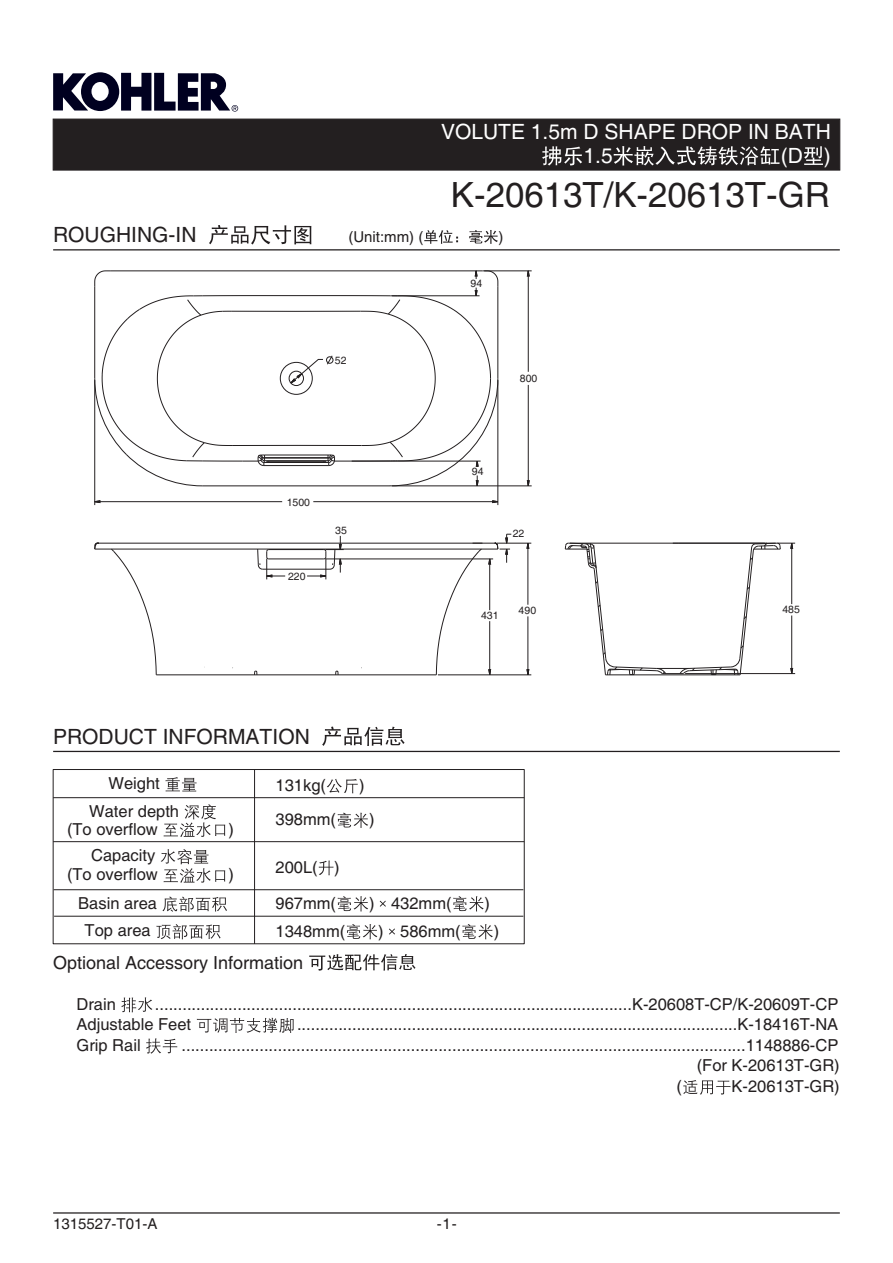
<style>
.page{position:relative;width:893px;height:1263px;background:#fff}
.page>*{position:absolute;margin:0;border:0;box-sizing:border-box;transform-origin:0 0}
.t1{font:34.8px "Arial";color:#231f20}
.t2{font:21px/24.2px "Arial";color:#fff}
.t3{font:21px "Arial";color:#231f20}
.t4{font:18px "Arial";color:#231f20}
.t5{font:16.5px/27.5px "Arial";color:#231f20;text-align:center}
.t6{font:15px "Arial";color:#231f20}
.t7{font:10.5px "Arial";color:#231f20}
</style>
<div class="page">
<hr style="left:53px;top:249px;width:787px;height:1px;background:#231f20">
<svg style="left:209px;top:225px;width:102px;height:20px"></svg>
<svg style="left:424px;top:230px;width:34px;height:14px"></svg>
<svg style="left:469px;top:230px;width:29px;height:14px"></svg>
<hr style="left:53px;top:751px;width:787px;height:1px;background:#231f20">
<svg style="left:322px;top:726px;width:83px;height:20px"></svg>
<div style="left:53px;top:769px;width:472px;height:175px;border:1px solid #231f20"></div>
<hr style="left:53px;top:797px;width:471px;height:1px;background:#231f20">
<hr style="left:53px;top:841px;width:471px;height:1px;background:#231f20">
<hr style="left:254px;top:770px;width:1px;height:174px;background:#231f20">
<svg style="left:166px;top:777px;width:31px;height:14px"></svg>
<svg style="left:164px;top:804px;width:61px;height:33px"></svg>
<hr style="left:54px;top:889px;width:469px;height:1px;background:#231f20">
<hr style="left:54px;top:916px;width:469px;height:1px;background:#231f20">
<svg style="left:162px;top:896px;width:65px;height:16px"></svg>
<svg style="left:156px;top:924px;width:65px;height:15px"></svg>
<svg style="left:309px;top:954px;width:106px;height:17px"></svg>
<svg style="left:121px;top:997px;width:31px;height:15px"></svg>
<svg style="left:197px;top:1018px;width:97px;height:15px"></svg>
<svg style="left:146px;top:1038px;width:31px;height:16px"></svg>
<svg style="left:683px;top:1080px;width:47px;height:15px"></svg>
<svg style="left:161px;top:849px;width:64px;height:34px"></svg>
<svg style="left:338px;top:812px;width:30px;height:16px"></svg>
<svg style="left:338px;top:896px;width:30px;height:15px"></svg>
<svg style="left:380px;top:901px;width:6px;height:6px"></svg>
<svg style="left:453px;top:896px;width:31px;height:15px"></svg>
<svg style="left:347px;top:924px;width:30px;height:15px"></svg>
<svg style="left:389px;top:928px;width:6px;height:6px"></svg>
<svg style="left:462px;top:924px;width:31px;height:15px"></svg>
<svg style="left:327px;top:779px;width:31px;height:14px"></svg>
<svg style="left:319px;top:860px;width:14px;height:15px"></svg>
<div style="left:53px;top:119px;width:787px;height:51px;background:#231f20"></div>
<svg style="left:542px;top:146px;width:40px;height:20px"></svg>
<svg style="left:614px;top:146px;width:165px;height:19px"></svg>
<svg style="left:804px;top:146px;width:19px;height:19px"></svg>
<svg style="left:53px;top:72px;width:185px;height:40px"></svg>
<svg style="left:526px;top:271px;width:4px;height:6px"></svg>
<svg style="left:526px;top:480px;width:4px;height:7px"></svg>
<svg style="left:526px;top:542px;width:4px;height:7px"></svg>
<svg style="left:526px;top:669px;width:4px;height:7px"></svg>
<svg style="left:110px;top:548px;width:47px;height:128px"></svg>
<hr style="left:156px;top:674px;width:280px;height:1px;background:#231f20">
<hr style="left:263px;top:569px;width:67px;height:1px;background:#231f20">
<hr style="left:269px;top:558px;width:55px;height:1px;background:#231f20">
<hr style="left:95px;top:549px;width:403px;height:1px;background:#231f20">
<hr style="left:98px;top:543px;width:397px;height:1px;background:#231f20">
<svg style="left:335px;top:670px;width:4px;height:5px"></svg>
<svg style="left:254px;top:670px;width:4px;height:5px"></svg>
<hr style="left:438px;top:674px;width:93px;height:1px;background:#231f20">
<svg style="left:257px;top:548px;width:28px;height:31px"></svg>
<hr style="left:326px;top:558px;width:167px;height:1px;background:#231f20">
<svg style="left:307px;top:536px;width:37px;height:43px"></svg>
<hr style="left:496px;top:543px;width:35px;height:1px;background:#231f20">
<hr style="left:527px;top:543px;width:1px;height:62px;background:#231f20">
<hr style="left:527px;top:616px;width:1px;height:59px;background:#231f20">
<hr style="left:94px;top:380px;width:1px;height:125px;background:#231f20">
<hr style="left:392px;top:485px;width:140px;height:1px;background:#231f20">
<hr style="left:484px;top:270px;width:48px;height:1px;background:#231f20">
<svg style="left:94px;top:270px;width:405px;height:233px"></svg>
<hr style="left:497px;top:380px;width:1px;height:125px;background:#231f20">
<hr style="left:528px;top:271px;width:1px;height:101px;background:#231f20">
<hr style="left:528px;top:385px;width:1px;height:101px;background:#231f20">
<svg style="left:565px;top:542px;width:230px;height:134px"></svg>
<svg style="left:94px;top:542px;width:5px;height:7px"></svg>
<svg style="left:435px;top:534px;width:76px;height:142px"></svg>
<hr style="left:53px;top:1212px;width:787px;height:1px;background:#231f20">
<p class="t2" style="left:583px;top:122px;width:249px;text-indent:-142px">VOLUTE 1.5m D SHAPE DROP IN BATH<br>1.5</p>
<p class="t2" style="left:781px;top:146px;width:52px">(D )</p>
<h1 class="t1" style="left:451px;top:182px;width:380px">K-20613T/K-20613T-GR</h1>
<p class="t3" style="left:53px;top:227px;width:145px">ROUGHING-IN</p>
<p class="t6" style="left:348px;top:231px;width:76px">(Unit:mm) (</p>
<p class="t6" style="left:498px;top:231px;width:6px">)</p>
<p class="t7" style="left:335px;top:356px;width:13px">52</p>
<p class="t7" style="left:287px;top:499px;width:25px">1500</p>
<p class="t7" style="left:288px;top:572px;width:19px">220</p>
<p class="t7" style="left:335px;top:527px;width:13px">35</p>
<p class="t3" style="left:53px;top:729px;width:258px">PRODUCT INFORMATION</p>
<p class="t5" style="left:89px;top:771px;width:91px">Weight<br>Water depth</p>
<p class="t5" style="left:91px;top:844px;width:66px">Capacity</p>
<p class="t5" style="left:276px;top:773px;width:52px">131kg(</p>
<p class="t5" style="left:359px;top:773px;width:7px">)</p>
<p class="t5" style="left:276px;top:807px;width:62px">398mm(</p>
<p class="t5" style="left:369px;top:807px;width:7px">)</p>
<p class="t5" style="left:67px;top:817px;width:92px">(To overflow</p>
<p class="t5" style="left:228px;top:817px;width:7px">)</p>
<p class="t5" style="left:276px;top:855px;width:66px">200L( )</p>
<p class="t5" style="left:67px;top:863px;width:92px">(To overflow</p>
<p class="t5" style="left:228px;top:863px;width:7px">)</p>
<p class="t7" style="left:471px;top:279px;width:13px">94</p>
<p class="t7" style="left:520px;top:375px;width:19px">800</p>
<p class="t7" style="left:472px;top:468px;width:13px">94</p>
<p class="t7" style="left:513px;top:530px;width:13px">22</p>
<p class="t7" style="left:481px;top:612px;width:19px">431</p>
<p class="t7" style="left:519px;top:607px;width:19px">490</p>
<p class="t7" style="left:782px;top:606px;width:19px">485</p>
<p class="t5" style="left:276px;top:891px;width:62px">967mm(</p>
<p class="t5" style="left:369px;top:891px;width:84px">) 432mm(</p>
<p class="t5" style="left:485px;top:891px;width:7px">)</p>
<p class="t5" style="left:276px;top:919px;width:71px">1348mm(</p>
<p class="t5" style="left:378px;top:919px;width:84px">) 586mm(</p>
<p class="t5" style="left:494px;top:919px;width:7px">)</p>
<p class="t5" style="left:78px;top:891px;width:80px">Basin area<br>Top area</p>
<p class="t4" style="left:53px;top:956px;width:252px">Optional Accessory Information</p>
<p class="t5" style="left:77px;top:992px;width:41px">Drain</p>
<p class="t5" style="left:77px;top:995px;width:763px;line-height:20.5px;text-align:left;text-indent:78px">........................................................................................................K-20608T-CP/K-20609T-CP<br>Adjustable Feet</p>
<p class="t5" style="left:297px;top:1012px;width:543px">................................................................................................K-18416T-NA</p>
<p class="t5" style="left:77px;top:1033px;width:66px">Grip Rail</p>
<p class="t5" style="left:181px;top:1033px;width:658px">...........................................................................................................................1148886-CP</p>
<p class="t5" style="left:697px;top:1054px;width:145px">(For K-20613T-GR)</p>
<p class="t5" style="left:677px;top:1074px;width:7px">(</p>
<p class="t5" style="left:732px;top:1074px;width:110px">K-20613T-GR)</p>
<p class="t6" style="left:53px;top:1218px;width:106px">1315527-T01-A</p>
<p class="t6" style="left:437px;top:1218px;width:22px">-1-</p>
</div>
